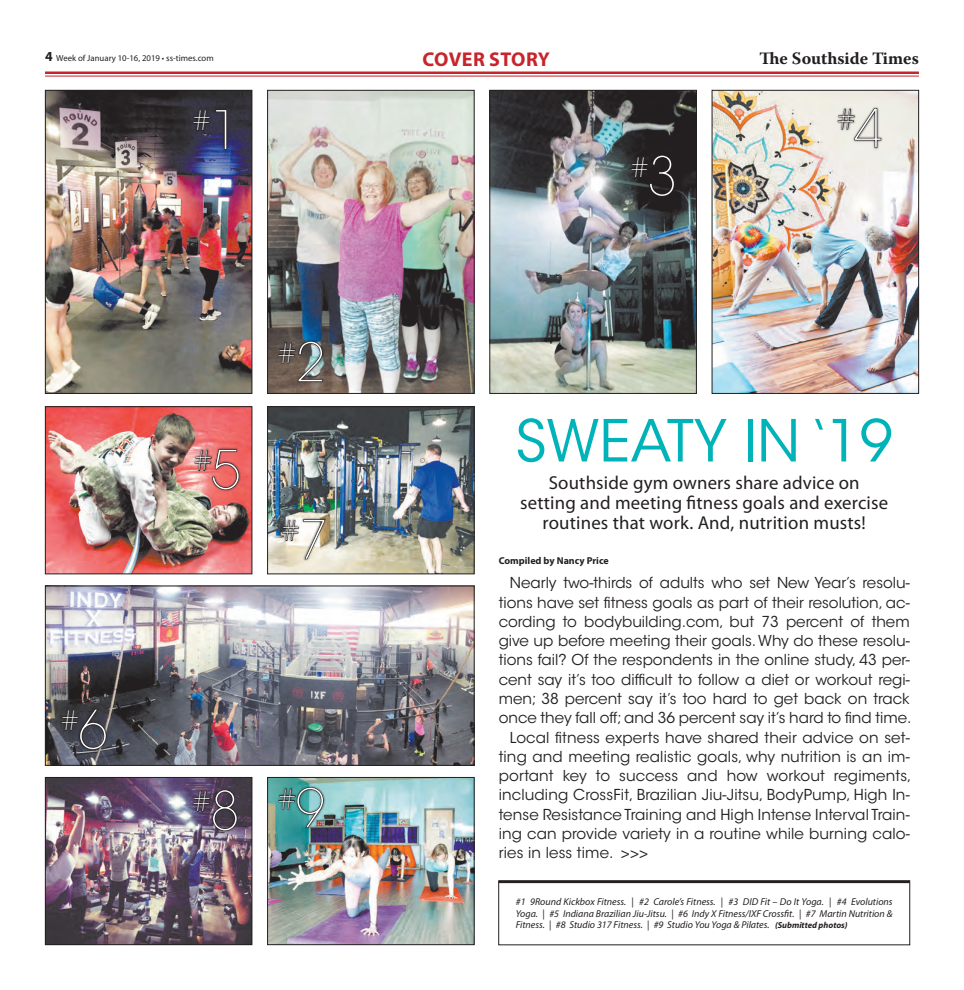
<style>
.page{position:relative;width:964px;height:990px;background:#fff}
.page>*{position:absolute;margin:0;border:0;box-sizing:border-box;transform-origin:0 0}
.Headline_-_24pt{font:57.5px "ITC Avant Garde Std";color:#00b3b8}
.Headline_-_11pt{font:200 30.62px "ITC Avant Garde Std";color:#fff}
.Briefs{font:700 20px "Myriad Pro";letter-spacing:.015em;color:#c8242b}
.Headline_-_14pt{font:18.75px/20px "Myriad Pro";letter-spacing:.01em;color:#231f20;text-align:center}
.t1{font:700 17.38px "Warnock Pro";color:#231f20}
.Body_Copy{font:15px/19.2px "ITC Avant Garde Std";color:#231f20;text-align:justify}
.Captions_for_Photos{font:italic 10px/11.2px "Myriad Pro";color:#231f20;text-align:justify}
.Byline_for_Article{font:700 10px "Myriad Pro";color:#231f20}
.t2{font:8.75px "Myriad Pro";color:#231f20}
.s1{font-weight:700;font-size:13.75px}
.s2{font-size:52.5px}
.s3{font-style:normal}
.s4{font-weight:700;font-size:8.75px}
</style>
<div class="page">
<hr style="left:45px;top:72px;width:873px;height:2px;background:#c8242b">
<hr style="left:45px;top:76px;width:873px;height:1px;background:#c8242b">
<img style="left:47px;top:92px;width:203px;height:300px">
<div style="left:45px;top:90px;width:207px;height:304px;border:1px solid #231f20"></div>
<img style="left:47px;top:408px;width:203px;height:164px">
<div style="left:45px;top:406px;width:207px;height:168px;border:1px solid #231f20"></div>
<img style="left:47px;top:779px;width:203px;height:164px">
<div style="left:45px;top:777px;width:207px;height:168px;border:1px solid #231f20"></div>
<img style="left:47px;top:588px;width:425px;height:176px">
<div style="left:45px;top:586px;width:429px;height:180px;border:1px solid #231f20"></div>
<img style="left:269px;top:779px;width:203px;height:164px">
<div style="left:267px;top:777px;width:207px;height:168px;border:1px solid #231f20"></div>
<img style="left:269px;top:408px;width:203px;height:164px">
<div style="left:267px;top:406px;width:207px;height:168px;border:1px solid #231f20"></div>
<img style="left:269px;top:92px;width:203px;height:300px">
<div style="left:267px;top:90px;width:207px;height:304px;border:1px solid #231f20"></div>
<img style="left:491px;top:92px;width:203px;height:300px">
<div style="left:489px;top:90px;width:207px;height:304px;border:1px solid #231f20"></div>
<img style="left:713px;top:92px;width:203px;height:300px">
<div style="left:711px;top:90px;width:207px;height:304px;border:1px solid #231f20"></div>
<hr style="left:498px;top:881px;width:411px;height:2px;background:#231f20">
<svg style="left:191px;top:107px;width:38px;height:45px"></svg>
<svg style="left:193px;top:109px;width:34px;height:41px"></svg>
<svg style="left:276px;top:339px;width:49px;height:45px"></svg>
<svg style="left:278px;top:341px;width:44px;height:41px"></svg>
<div style="left:628px;top:153px;width:48px;height:45px;background:linear-gradient(to bottom,#231f20,#241f20)"></div>
<svg style="left:630px;top:155px;width:44px;height:42px"></svg>
<svg style="left:835px;top:106px;width:47px;height:44px"></svg>
<svg style="left:837px;top:108px;width:43px;height:40px"></svg>
<svg style="left:192px;top:447px;width:49px;height:45px"></svg>
<svg style="left:194px;top:449px;width:45px;height:41px"></svg>
<svg style="left:59px;top:707px;width:49px;height:45px"></svg>
<svg style="left:61px;top:709px;width:45px;height:41px"></svg>
<svg style="left:280px;top:517px;width:47px;height:44px"></svg>
<svg style="left:282px;top:519px;width:43px;height:40px"></svg>
<svg style="left:191px;top:788px;width:48px;height:45px"></svg>
<svg style="left:193px;top:790px;width:44px;height:41px"></svg>
<svg style="left:276px;top:785px;width:49px;height:45px"></svg>
<svg style="left:278px;top:787px;width:45px;height:41px"></svg>
<p class="Briefs" style="left:422px;top:46px;width:129px">COVER STORY</p>
<p class="t2" style="left:45px;top:53px;width:170px"><span class="s1">4</span> Week of January 10-16, 2019 • ss-times.com</p>
<p class="t1" style="left:759px;top:48px;width:161px">The Southside Times</p>
<p class="Headline_-_11pt" style="left:61px;top:702px;width:48px">#<span class="s2">6</span></p>
<p class="Headline_-_11pt" style="left:193px;top:102px;width:48px">#<span class="s2">1</span></p>
<p class="Headline_-_11pt" style="left:194px;top:442px;width:48px">#<span class="s2">5</span></p>
<p class="Headline_-_11pt" style="left:278px;top:335px;width:48px">#<span class="s2">2</span></p>
<p class="Headline_-_11pt" style="left:282px;top:512px;width:48px">#<span class="s2">7</span></p>
<p class="Headline_-_11pt" style="left:193px;top:783px;width:48px">#<span class="s2">8</span></p>
<p class="Headline_-_11pt" style="left:278px;top:781px;width:48px">#<span class="s2">9</span></p>
<p class="Headline_-_11pt" style="left:630px;top:149px;width:48px">#<span class="s2">3</span></p>
<p class="Headline_-_11pt" style="left:837px;top:101px;width:48px">#<span class="s2">4</span></p>
<p class="Headline_-_24pt" style="left:515px;top:406px;width:378px">SWEATY IN ‘19</p>
<p class="Headline_-_14pt" style="left:520px;top:472px;width:369px">Southside gym owners share advice on setting and meeting fitness goals and exercise routines that work. And, nutrition musts!</p>
<p class="Byline_for_Article" style="left:498px;top:554px;width:111px">Compiled by Nancy Price</p>
<p class="Body_Copy" style="left:498px;top:574px;width:414px;text-indent:11px">Nearly two-thirds of adults who set New Year’s resolu&shy;tions have set fitness goals as part of their resolution, ac&shy;cording to bodybuilding.com, but 73 percent of them give up before meeting their goals. Why do these resolu&shy;tions fail? Of the respondents in the online study, 43 per&shy;cent say it’s too difficult to follow a diet or workout regi&shy;men; 38 percent say it’s too hard to get back on track once they fall off; and 36 percent say it’s hard to find time.</p>
<p class="Body_Copy" style="left:498px;top:728px;width:414px;text-indent:11px">Local fitness experts have shared their advice on set&shy;ting and meeting realistic goals, why nutrition is an im&shy;portant key to success and how workout regiments, including CrossFit, Brazilian Jiu-Jitsu, BodyPump, High In&shy;tense Resistance Training and High Intense Interval Train&shy;ing can provide variety in a routine while burning calo&shy;ries in less time. &gt;&gt;&gt;</p>
<p class="Captions_for_Photos" style="left:515px;top:896px;width:378px">#1 9Round Kickbox Fitness. <span class="s3">|</span> #2 Carole’s Fitness. <span class="s3">|</span> #3 DID Fit – Do It Yoga. <span class="s3">|</span> #4 Evolutions Yoga. <span class="s3">|</span> #5 Indiana Brazilian Jiu-Jitsu. <span class="s3">|</span> #6 Indy X Fitness/IXF Crossfit. <span class="s3">|</span> #7 Martin Nutrition &amp; Fitness. <span class="s3">|</span> #8 Studio 317 Fitness. <span class="s3">|</span> #9 Studio You Yoga &amp; Pilates. <span class="s4">(Submitted photos)</span></p>
</div>
